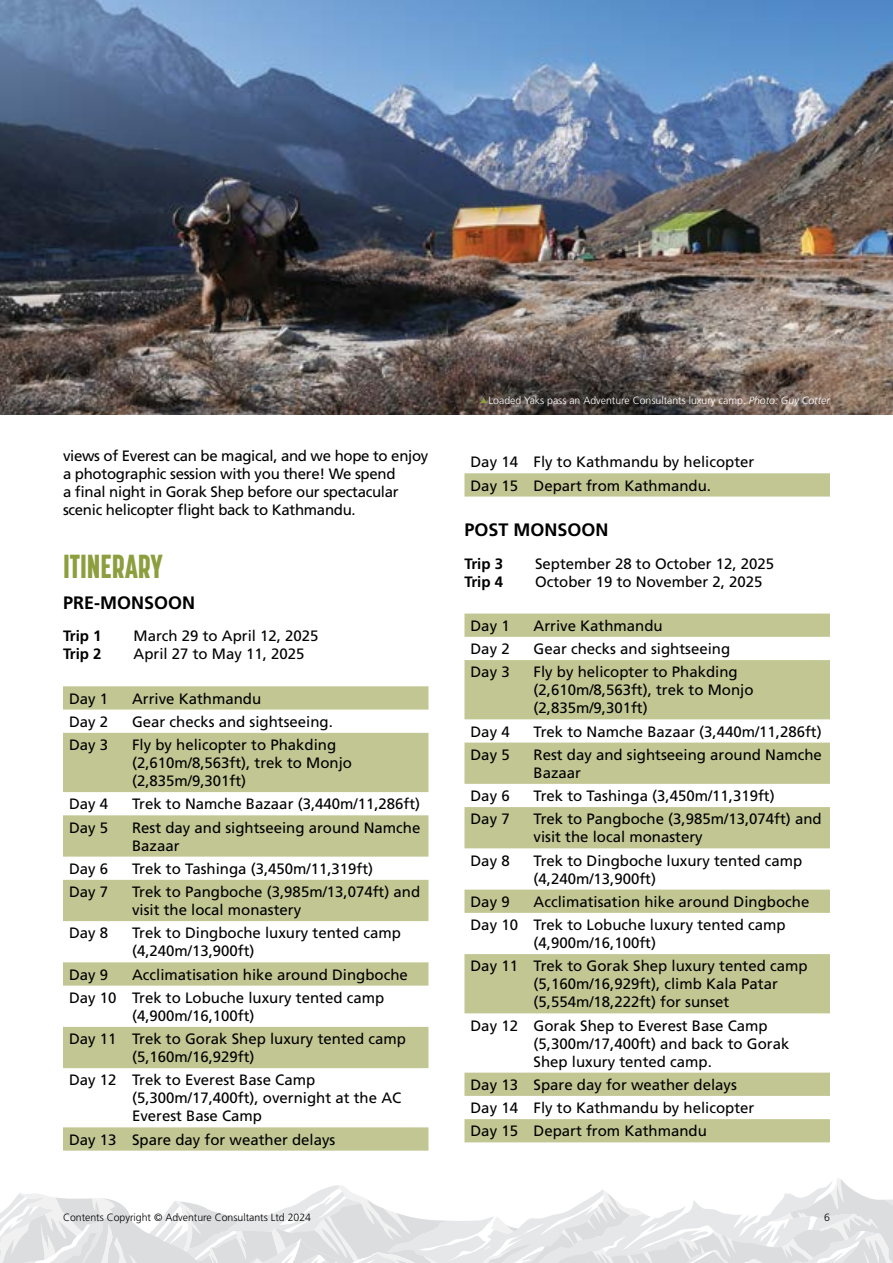
<style>
.page{position:relative;width:893px;height:1263px;background:#fff}
.page>*{position:absolute;margin:0;border:0;box-sizing:border-box;transform-origin:0 0}
.t1{font:800 33px "Korolev Compressed";color:#8d9e3e}
.t2{font:700 18px "Frutiger LT Std";color:#000}
.t3{font:15px/18px "Frutiger LT Std";color:#000}
.t4{font:15px/18px "Frutiger LT Std";letter-spacing:-.02em;color:#000}
.t5{font:700 15px "Frutiger LT Std";color:#000}
.t6{font:300 10.5px "Frutiger LT Std";color:#fff}
.t7{font:300 10.5px "Frutiger LT Std";color:#000}
.s1{font-style:italic}
</style>
<div class="page">
<svg style="left:0;top:1178px;width:893px;height:85px"></svg>
<img style="left:0;top:0;width:893px;height:414px">
<svg style="left:63px;top:686px;width:365px;height:465px;fill:#c2c692"></svg>
<div style="left:464px;top:473px;width:366px;height:23px;background:#c2c692"></div>
<svg style="left:464px;top:614px;width:366px;height:528px;fill:#c2c692"></svg>
<svg style="left:481px;top:397px;width:6px;height:6px"></svg>
<p class="t4" style="left:63px;top:447px;width:367px">views of Everest can be magical, and we hope to enjoy a photographic session with you there! We spend<br>a final night in Gorak Shep before our spectacular scenic helicopter flight back to Kathmandu.</p>
<h1 class="t1" style="left:63px;top:547px;width:101px">ITINERARY</h1>
<p class="t2" style="left:63px;top:592px;width:134px">PRE-MONSOON</p>
<p class="t5" style="left:63px;top:627px;width:40px">Trip 1</p>
<p class="t3" style="left:134px;top:627px;width:187px">March 29 to April 12, 2025</p>
<p class="t5" style="left:63px;top:645px;width:40px">Trip 2</p>
<p class="t3" style="left:134px;top:645px;width:172px">April 27 to May 11, 2025</p>
<p class="t3" style="left:69px;top:689px;width:41px">Day 1</p>
<p class="t3" style="left:132px;top:689px;width:131px">Arrive Kathmandu</p>
<p class="t3" style="left:69px;top:713px;width:41px">Day 2</p>
<p class="t3" style="left:132px;top:713px;width:202px">Gear checks and sightseeing.</p>
<p class="t3" style="left:69px;top:736px;width:41px">Day 3</p>
<p class="t3" style="left:132px;top:736px;width:222px">Fly by helicopter to Phakding (2,610m/8,563ft), trek to Monjo (2,835m/9,301ft)</p>
<p class="t3" style="left:69px;top:795px;width:41px">Day 4</p>
<p class="t3" style="left:132px;top:795px;width:290px">Trek to Namche Bazaar (3,440m/11,286ft)</p>
<p class="t3" style="left:69px;top:818px;width:41px">Day 5</p>
<p class="t3" style="left:132px;top:818px;width:290px">Rest day and sightseeing around Namche<br>Bazaar</p>
<p class="t3" style="left:69px;top:860px;width:41px">Day 6</p>
<p class="t3" style="left:132px;top:860px;width:243px">Trek to Tashinga (3,450m/11,319ft)</p>
<p class="t3" style="left:69px;top:883px;width:41px">Day 7</p>
<p class="t3" style="left:132px;top:883px;width:290px">Trek to Pangboche (3,985m/13,074ft) and visit the local monastery</p>
<p class="t3" style="left:69px;top:924px;width:41px">Day 8</p>
<p class="t3" style="left:132px;top:924px;width:270px">Trek to Dingboche luxury tented camp (4,240m/13,900ft)</p>
<p class="t3" style="left:69px;top:965px;width:41px">Day 9</p>
<p class="t3" style="left:69px;top:963px;width:340px;line-height:23.2px;text-indent:63px">Acclimatisation hike around Dingboche<br>Day 10 Trek to Lobuche luxury tented camp</p>
<p class="t3" style="left:69px;top:1004px;width:338px;line-height:23.2px;text-indent:63px">(4,900m/16,100ft)<br>Day 11 Trek to Gorak Shep luxury tented camp</p>
<p class="t3" style="left:69px;top:1045px;width:248px;line-height:23.2px;text-align:center">(5,160m/16,929ft)<br>Day 12 Trek to Everest Base Camp</p>
<p class="t3" style="left:132px;top:1089px;width:271px">(5,300m/17,400ft), overnight at the AC<br>Everest Base Camp</p>
<p class="t3" style="left:69px;top:1130px;width:268px">Day 13 Spare day for weather delays</p>
<p class="t6" style="left:489px;top:395px;width:343px">Loaded Yaks pass an Adventure Consultants luxury camp. <span class="s1">Photo: Guy Cotter</span></p>
<p class="t3" style="left:470px;top:450px;width:285px;line-height:23.2px">Day 14 Fly to Kathmandu by helicopter<br>Day 15 Depart from Kathmandu.</p>
<p class="t2" style="left:464px;top:519px;width:146px">POST MONSOON</p>
<p class="t5" style="left:464px;top:554px;width:40px">Trip 3</p>
<p class="t3" style="left:535px;top:554px;width:241px">September 28 to October 12, 2025</p>
<p class="t5" style="left:464px;top:572px;width:40px">Trip 4</p>
<p class="t3" style="left:535px;top:572px;width:229px">October 19 to November 2, 2025</p>
<p class="t3" style="left:470px;top:617px;width:41px">Day 1</p>
<p class="t3" style="left:533px;top:617px;width:131px">Arrive Kathmandu</p>
<p class="t3" style="left:470px;top:640px;width:41px">Day 2</p>
<p class="t3" style="left:533px;top:640px;width:198px">Gear checks and sightseeing</p>
<p class="t3" style="left:470px;top:663px;width:41px">Day 3</p>
<p class="t3" style="left:533px;top:663px;width:222px">Fly by helicopter to Phakding (2,610m/8,563ft), trek to Monjo (2,835m/9,301ft)</p>
<p class="t3" style="left:470px;top:722px;width:41px">Day 4</p>
<p class="t3" style="left:533px;top:722px;width:290px">Trek to Namche Bazaar (3,440m/11,286ft)</p>
<p class="t3" style="left:470px;top:746px;width:41px">Day 5</p>
<p class="t3" style="left:533px;top:746px;width:290px">Rest day and sightseeing around Namche<br>Bazaar</p>
<p class="t3" style="left:470px;top:787px;width:41px">Day 6</p>
<p class="t3" style="left:533px;top:787px;width:243px">Trek to Tashinga (3,450m/11,319ft)</p>
<p class="t3" style="left:470px;top:810px;width:41px">Day 7</p>
<p class="t3" style="left:533px;top:810px;width:290px">Trek to Pangboche (3,985m/13,074ft) and visit the local monastery</p>
<p class="t3" style="left:470px;top:851px;width:41px">Day 8</p>
<p class="t3" style="left:533px;top:851px;width:270px">Trek to Dingboche luxury tented camp (4,240m/13,900ft)</p>
<p class="t3" style="left:470px;top:893px;width:41px">Day 9</p>
<p class="t3" style="left:470px;top:890px;width:340px;line-height:23.2px;text-indent:63px">Acclimatisation hike around Dingboche<br>Day 10 Trek to Lobuche luxury tented camp</p>
<p class="t3" style="left:470px;top:931px;width:338px;line-height:23.2px;text-indent:63px">(4,900m/16,100ft)<br>Day 11 Trek to Gorak Shep luxury tented camp</p>
<p class="t3" style="left:533px;top:975px;width:246px">(5,160m/16,929ft), climb Kala Patar (5,554m/18,222ft) for sunset</p>
<p class="t3" style="left:533px;top:1016px;width:257px;text-indent:-63px">Day 12 Gorak Shep to Everest Base Camp (5,300m/17,400ft) and back to Gorak<br>Shep luxury tented camp.</p>
<p class="t3" style="left:470px;top:1073px;width:285px;line-height:23.2px">Day 13 Spare day for weather delays<br>Day 14 Fly to Kathmandu by helicopter<br>Day 15 Depart from Kathmandu</p>
<p class="t7" style="left:63px;top:1211px;width:250px">Contents Copyright © Adventure Consultants Ltd 2024</p>
<p class="t7" style="left:824px;top:1211px;width:7px">6</p>
</div>
